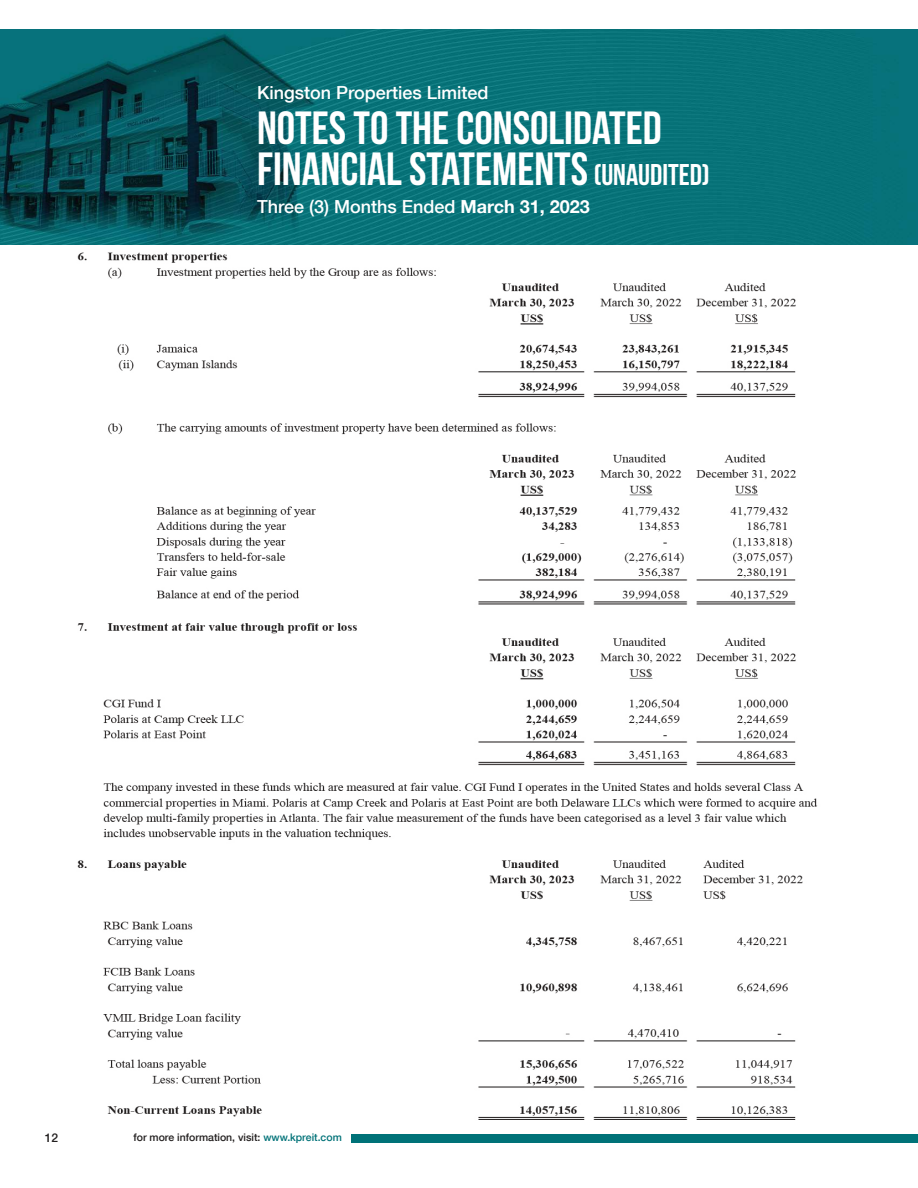
<style>
.page{position:relative;width:918px;height:1188px;background:#fff}
.page>*{position:absolute;margin:0;border:0;box-sizing:border-box;transform-origin:0 0}
.t1{font:46.5px/40.5px "Bebas Neue";color:#fff}
.t2{font:500 18px "Helvetica Neue";color:#fff}
.t3{font:500 12px "Helvetica Neue";color:#221f1f}
.t4{font:500 10.5px "Helvetica Neue";color:#221f1f}
.s1{font-size:30px}
.s2{font-weight:700}
.s3{color:#007278}
</style>
<div class="page">
<div style="left:351px;top:1134px;width:567px;height:9px;background:#007278"></div>
<img style="left:0;top:29px;width:918px;height:215px">
<img style="left:77px;top:252px;width:741px;height:868px">
<p class="t2" style="left:257px;top:86px;width:233px">Kingston Properties Limited</p>
<h1 class="t1" style="left:257px;top:108px;width:454px">NOTES TO THE CONSOLIDATED<br>FINANCIAL STATEMENTS <span class="s1">(UNAUDITED)</span></h1>
<p class="t2" style="left:257px;top:199px;width:334px">Three (3) Months Ended <span class="s2">March 31, 2023</span></p>
<p class="t3" style="left:45px;top:1133px;width:15px">12</p>
<p class="t4" style="left:133px;top:1133px;width:210px">for more information, visit: <span class="s3">www.kpreit.com</span></p>
</div>
